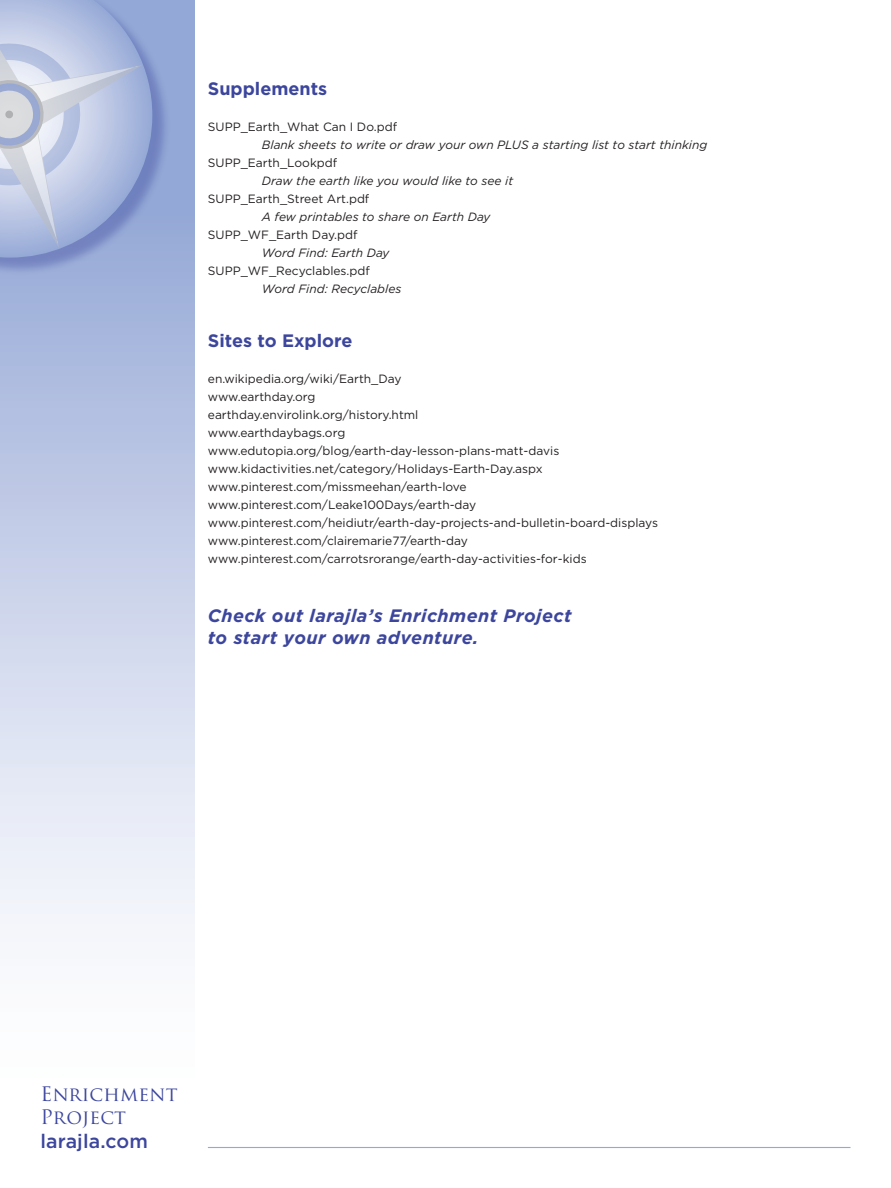
<style>
.page{position:relative;width:891px;height:1188px;background:#fff}
.page>*{position:absolute;margin:0;border:0;box-sizing:border-box;transform-origin:0 0}
.t1{font:19.5px/23.4px "Trajan Pro";letter-spacing:.01em;color:#3c469d}
.t2{font:500 19.5px "Gotham";letter-spacing:.01em;color:#3c469d}
.t3{font:italic 700 18px "Gotham";letter-spacing:.025em;color:#3c469d}
.t4{font:700 18px "Gotham";color:#3c469d}
.t5{font:12px "Gotham";color:#231f20}
.t6{font:italic 12px "Gotham";color:#231f20}
</style>
<div class="page">
<div style="left:0;top:212px;width:195px;height:890px;background:linear-gradient(to bottom,#9aacd8,#fff)"></div>
<div style="left:0;top:0;width:195px;height:216px;background:#93a8d6"></div>
<hr style="left:208px;top:1147px;width:642px;height:1px;background:#93a8d6">
<div style="left:0;top:0;width:171px;height:276px;background:#3c469d;opacity:.4"></div>
<svg style="left:0;top:0;width:152px;height:258px"></svg>
<p class="t4" style="left:208px;top:77px;width:121px">Supplements</p>
<p class="t5" style="left:208px;top:119px;width:191px">SUPP_Earth_What Can I Do.pdf</p>
<p class="t6" style="left:262px;top:137px;width:447px">Blank sheets to write or draw your own PLUS a starting list to start thinking</p>
<p class="t5" style="left:208px;top:155px;width:131px">SUPP_Earth_Lookpdf</p>
<p class="t6" style="left:262px;top:173px;width:253px">Draw the earth like you would like to see it</p>
<p class="t5" style="left:208px;top:191px;width:163px">SUPP_Earth_Street Art.pdf</p>
<p class="t6" style="left:262px;top:209px;width:230px">A few printables to share on Earth Day</p>
<p class="t5" style="left:208px;top:227px;width:151px">SUPP_WF_Earth Day.pdf</p>
<p class="t6" style="left:262px;top:245px;width:129px">Word Find: Earth Day</p>
<p class="t5" style="left:208px;top:263px;width:163px">SUPP_WF_Recyclables.pdf</p>
<p class="t6" style="left:262px;top:281px;width:141px">Word Find: Recyclables</p>
<p class="t4" style="left:208px;top:329px;width:146px">Sites to Explore</p>
<p class="t5" style="left:208px;top:371px;width:195px">en.wikipedia.org/wiki/Earth_Day</p>
<p class="t5" style="left:208px;top:389px;width:109px">www.earthday.org</p>
<p class="t5" style="left:208px;top:407px;width:212px">earthday.envirolink.org/history.html</p>
<p class="t5" style="left:208px;top:425px;width:139px">www.earthdaybags.org</p>
<p class="t5" style="left:208px;top:443px;width:353px">www.edutopia.org/blog/earth-day-lesson-plans-matt-davis</p>
<p class="t5" style="left:208px;top:461px;width:336px">www.kidactivities.net/category/Holidays-Earth-Day.aspx</p>
<p class="t5" style="left:208px;top:479px;width:260px">www.pinterest.com/missmeehan/earth-love</p>
<p class="t5" style="left:208px;top:497px;width:270px">www.pinterest.com/Leake100Days/earth-day</p>
<p class="t5" style="left:208px;top:515px;width:452px">www.pinterest.com/heidiutr/earth-day-projects-and-bulletin-board-displays</p>
<p class="t5" style="left:208px;top:533px;width:262px">www.pinterest.com/clairemarie77/earth-day</p>
<p class="t5" style="left:208px;top:551px;width:380px">www.pinterest.com/carrotsrorange/earth-day-activities-for-kids</p>
<p class="t3" style="left:208px;top:604px;width:365px">Check out larajla’s Enrichment Project</p>
<p class="t3" style="left:208px;top:626px;width:272px">to start your own adventure.</p>
<h1 class="t1" style="left:40px;top:1082px;width:139px">Enrichment<br>Project</h1>
<h1 class="t2" style="left:40px;top:1128px;width:109px">larajla.com</h1>
</div>
